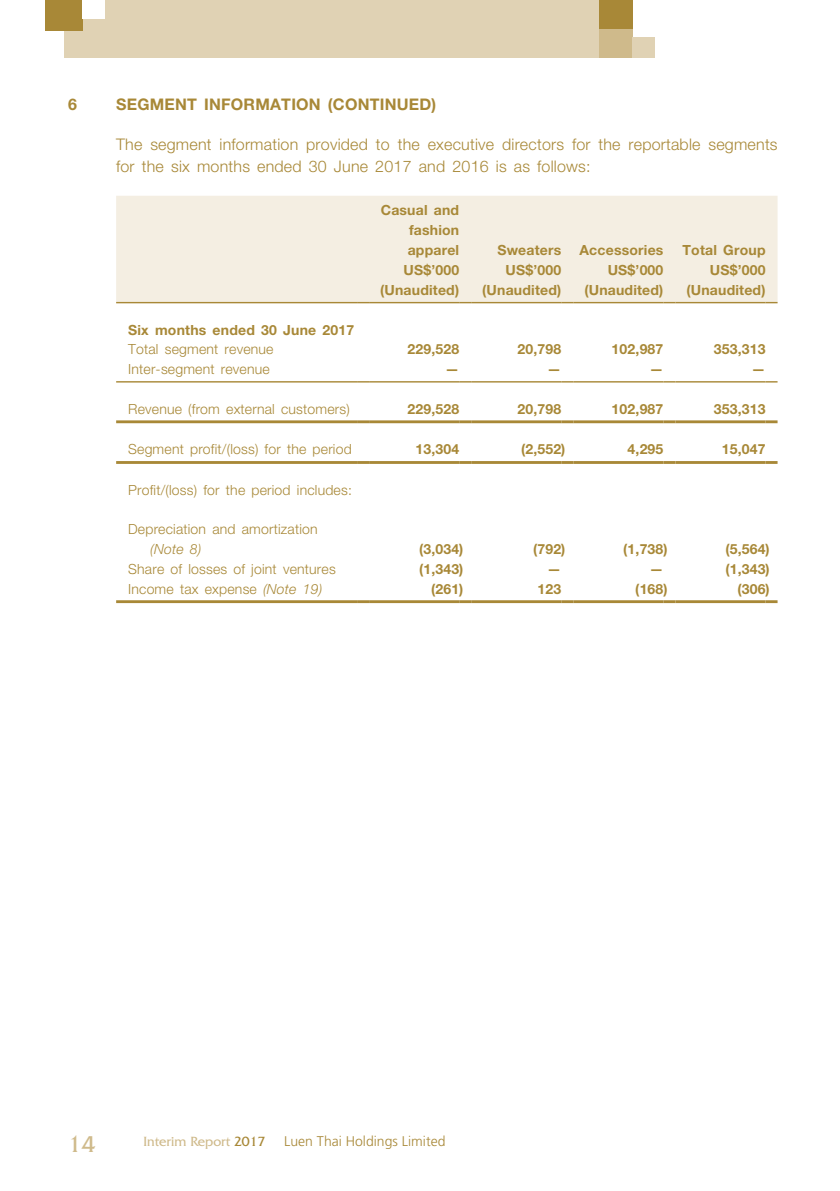
<style>
.page{position:relative;width:840px;height:1191px;background:#fff}
.page>*{position:absolute;margin:0;border:0;box-sizing:border-box;transform-origin:0 0}
.t1{font:24px "Friz Quadrata Std";color:#cfba8b}
._12___P2{font:300 16px/22px "Helvetica Neue LT Std";letter-spacing:.015em;color:#a88837}
._03_H1{font:700 16px "Helvetica Neue LT Std";letter-spacing:.015em;color:#a88837}
._02_Note_Text{font:700 14px/20px "Helvetica Neue LT Std";letter-spacing:.015em;color:#a88837;text-align:justify}
._29_Table_Stub__Note{font:300 14px/20px "Helvetica Neue LT Std";letter-spacing:.015em;color:#a88837}
._29_Table_Stub__Note-2{font:700 14px "Helvetica Neue LT Std";letter-spacing:.015em;color:#a88837}
.t2{font:300 14px "Frutiger LT Std";color:#a88837}
.t3{font:14px "Friz Quadrata Std";color:#cfba8b}
.s1{font-style:italic}
.s2{color:#a88837}
</style>
<div class="page">
<div style="left:64px;top:0;width:534px;height:58px;background:#e0d2b4"></div>
<div style="left:598px;top:0;width:34px;height:58px;background:#cfba8b"></div>
<div style="left:598px;top:0;width:34px;height:29px;background:#a88837"></div>
<div style="left:632px;top:37px;width:22px;height:21px;background:#e0d2b4"></div>
<div style="left:45px;top:0;width:38px;height:31px;background:#a88837"></div>
<div style="left:83px;top:0;width:22px;height:19px;background:#fff"></div>
<div style="left:116px;top:196px;width:661px;height:106px;background:#f4eee2"></div>
<hr style="left:116px;top:600px;width:241px;height:3px;background:#a88837">
<svg style="left:357px;top:600px;width:12px;height:3px"></svg>
<hr style="left:369px;top:600px;width:90px;height:3px;background:#a88837">
<svg style="left:459px;top:600px;width:12px;height:3px"></svg>
<hr style="left:471px;top:600px;width:90px;height:3px;background:#a88837">
<svg style="left:561px;top:600px;width:12px;height:3px"></svg>
<hr style="left:573px;top:600px;width:90px;height:3px;background:#a88837">
<svg style="left:663px;top:600px;width:12px;height:3px"></svg>
<hr style="left:675px;top:600px;width:90px;height:3px;background:#a88837">
<svg style="left:765px;top:600px;width:12px;height:3px"></svg>
<hr style="left:116px;top:461px;width:241px;height:3px;background:#a88837">
<svg style="left:357px;top:461px;width:12px;height:3px"></svg>
<hr style="left:369px;top:461px;width:90px;height:3px;background:#a88837">
<svg style="left:459px;top:461px;width:12px;height:3px"></svg>
<hr style="left:471px;top:461px;width:90px;height:3px;background:#a88837">
<svg style="left:561px;top:461px;width:12px;height:3px"></svg>
<hr style="left:573px;top:461px;width:90px;height:3px;background:#a88837">
<svg style="left:663px;top:461px;width:12px;height:3px"></svg>
<hr style="left:675px;top:461px;width:90px;height:3px;background:#a88837">
<svg style="left:765px;top:461px;width:12px;height:3px"></svg>
<hr style="left:116px;top:420px;width:241px;height:3px;background:#a88837">
<svg style="left:357px;top:420px;width:12px;height:3px"></svg>
<hr style="left:369px;top:420px;width:90px;height:3px;background:#a88837">
<svg style="left:459px;top:420px;width:12px;height:3px"></svg>
<hr style="left:471px;top:420px;width:90px;height:3px;background:#a88837">
<svg style="left:561px;top:420px;width:12px;height:3px"></svg>
<hr style="left:573px;top:420px;width:90px;height:3px;background:#a88837">
<svg style="left:663px;top:420px;width:12px;height:3px"></svg>
<hr style="left:675px;top:420px;width:90px;height:3px;background:#a88837">
<svg style="left:765px;top:420px;width:12px;height:3px"></svg>
<hr style="left:116px;top:381px;width:241px;height:1px;background:#a88837">
<svg style="left:357px;top:381px;width:12px;height:1px"></svg>
<hr style="left:369px;top:381px;width:90px;height:1px;background:#a88837">
<svg style="left:459px;top:381px;width:12px;height:1px"></svg>
<hr style="left:471px;top:381px;width:90px;height:1px;background:#a88837">
<svg style="left:561px;top:381px;width:12px;height:1px"></svg>
<hr style="left:573px;top:381px;width:90px;height:1px;background:#a88837">
<svg style="left:663px;top:381px;width:12px;height:1px"></svg>
<hr style="left:675px;top:381px;width:90px;height:1px;background:#a88837">
<svg style="left:765px;top:381px;width:12px;height:1px"></svg>
<hr style="left:116px;top:302px;width:241px;height:1px;background:#a88837">
<svg style="left:357px;top:302px;width:12px;height:1px"></svg>
<hr style="left:369px;top:302px;width:90px;height:1px;background:#a88837">
<svg style="left:459px;top:302px;width:12px;height:1px"></svg>
<hr style="left:471px;top:302px;width:90px;height:1px;background:#a88837">
<svg style="left:561px;top:302px;width:12px;height:1px"></svg>
<hr style="left:573px;top:302px;width:90px;height:1px;background:#a88837">
<svg style="left:663px;top:302px;width:12px;height:1px"></svg>
<hr style="left:675px;top:302px;width:90px;height:1px;background:#a88837">
<svg style="left:765px;top:302px;width:12px;height:1px"></svg>
<p class="_03_H1" style="left:68px;top:94px;width:10px">6</p>
<p class="_03_H1" style="left:116px;top:94px;width:321px">SEGMENT INFORMATION (CONTINUED)</p>
<p class="_12___P2" style="left:116px;top:133px;width:662px">The segment information provided to the executive directors for the reportable segments for the six months ended 30 June 2017 and 2016 is as follows:</p>
<p class="_02_Note_Text" style="left:407px;top:200px;width:53px;text-indent:-27px">Casual and fashion apparel</p>
<p class="_02_Note_Text" style="left:497px;top:240px;width:65px">Sweaters</p>
<p class="_02_Note_Text" style="left:579px;top:240px;width:85px">Accessories</p>
<p class="_02_Note_Text" style="left:682px;top:240px;width:84px">Total Group</p>
<p class="_02_Note_Text" style="left:403px;top:260px;width:57px">US$’000</p>
<p class="_02_Note_Text" style="left:505px;top:260px;width:57px">US$’000</p>
<p class="_02_Note_Text" style="left:607px;top:260px;width:57px">US$’000</p>
<p class="_02_Note_Text" style="left:709px;top:260px;width:57px">US$’000</p>
<p class="_02_Note_Text" style="left:380px;top:279px;width:80px">(Unaudited)</p>
<p class="_02_Note_Text" style="left:482px;top:279px;width:80px">(Unaudited)</p>
<p class="_02_Note_Text" style="left:584px;top:279px;width:80px">(Unaudited)</p>
<p class="_02_Note_Text" style="left:686px;top:279px;width:80px">(Unaudited)</p>
<p class="_29_Table_Stub__Note-2" style="left:128px;top:321px;width:227px">Six months ended 30 June 2017</p>
<p class="_29_Table_Stub__Note" style="left:128px;top:339px;width:147px">Total segment revenue</p>
<p class="_02_Note_Text" style="left:407px;top:339px;width:53px">229,528</p>
<p class="_02_Note_Text" style="left:517px;top:339px;width:45px">20,798</p>
<p class="_02_Note_Text" style="left:611px;top:339px;width:53px">102,987</p>
<p class="_02_Note_Text" style="left:713px;top:339px;width:53px">353,313</p>
<p class="_29_Table_Stub__Note" style="left:128px;top:358px;width:143px">Inter-segment revenue</p>
<p class="_02_Note_Text" style="left:445px;top:358px;width:15px">—</p>
<p class="_02_Note_Text" style="left:547px;top:358px;width:15px">—</p>
<p class="_02_Note_Text" style="left:649px;top:358px;width:15px">—</p>
<p class="_02_Note_Text" style="left:751px;top:358px;width:15px">—</p>
<p class="_29_Table_Stub__Note" style="left:128px;top:398px;width:223px">Revenue (from external customers)</p>
<p class="_02_Note_Text" style="left:407px;top:398px;width:53px">229,528</p>
<p class="_02_Note_Text" style="left:517px;top:398px;width:45px">20,798</p>
<p class="_02_Note_Text" style="left:611px;top:398px;width:53px">102,987</p>
<p class="_02_Note_Text" style="left:713px;top:398px;width:53px">353,313</p>
<p class="_29_Table_Stub__Note" style="left:128px;top:439px;width:225px">Segment profit/(loss) for the period</p>
<p class="_02_Note_Text" style="left:415px;top:439px;width:45px">13,304</p>
<p class="_02_Note_Text" style="left:521px;top:439px;width:46px">(2,552)</p>
<p class="_02_Note_Text" style="left:627px;top:439px;width:37px">4,295</p>
<p class="_02_Note_Text" style="left:721px;top:439px;width:45px">15,047</p>
<p class="_29_Table_Stub__Note" style="left:128px;top:480px;width:225px">Profit/(loss) for the period includes:</p>
<p class="_29_Table_Stub__Note" style="left:150px;top:519px;width:169px;text-indent:-22px">Depreciation and amortization <span class="s1">(Note 8)</span></p>
<p class="_02_Note_Text" style="left:419px;top:539px;width:46px">(3,034)</p>
<p class="_02_Note_Text" style="left:533px;top:539px;width:34px">(792)</p>
<p class="_02_Note_Text" style="left:623px;top:539px;width:46px">(1,738)</p>
<p class="_02_Note_Text" style="left:725px;top:539px;width:46px">(5,564)</p>
<p class="_29_Table_Stub__Note" style="left:128px;top:559px;width:209px">Share of losses of joint ventures</p>
<p class="_02_Note_Text" style="left:419px;top:559px;width:46px">(1,343)</p>
<p class="_02_Note_Text" style="left:547px;top:559px;width:15px">—</p>
<p class="_02_Note_Text" style="left:649px;top:559px;width:15px">—</p>
<p class="_02_Note_Text" style="left:725px;top:559px;width:46px">(1,343)</p>
<p class="_29_Table_Stub__Note" style="left:128px;top:578px;width:196px">Income tax expense <span class="s1">(Note 19)</span></p>
<p class="_02_Note_Text" style="left:431px;top:578px;width:34px">(261)</p>
<p class="_02_Note_Text" style="left:537px;top:578px;width:25px">123</p>
<p class="_02_Note_Text" style="left:635px;top:578px;width:34px">(168)</p>
<p class="_02_Note_Text" style="left:737px;top:578px;width:34px">(306)</p>
<h1 class="t1" style="left:68px;top:1130px;width:29px">14</h1>
<p class="t3" style="left:143px;top:1134px;width:123px">Interim Report <span class="s2">2017</span></p>
<p class="t2" style="left:284px;top:1133px;width:163px">Luen Thai Holdings Limited</p>
</div>
